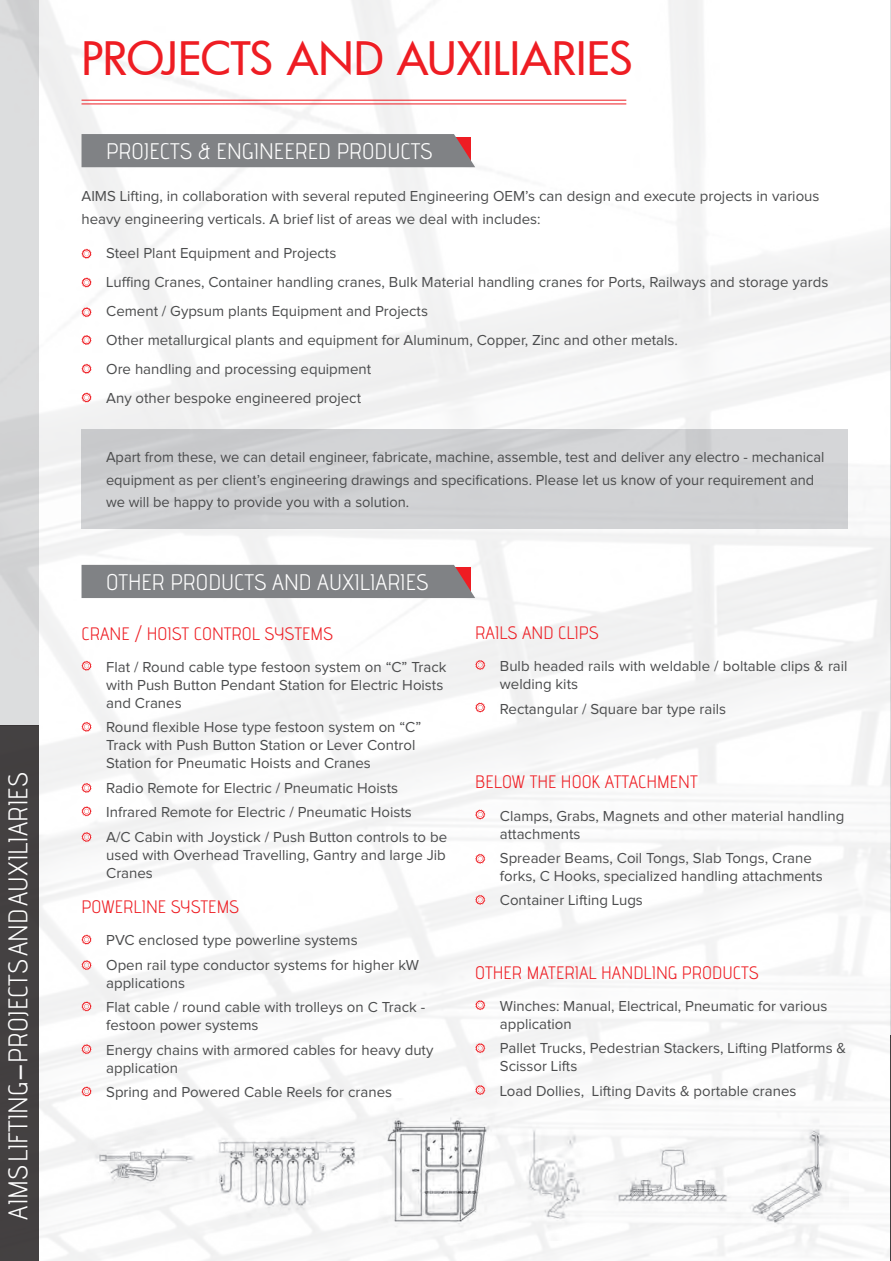
<style>
.page{position:relative;width:891px;height:1261px;background:#fff}
.page>*{position:absolute;margin:0;border:0;box-sizing:border-box;transform-origin:0 0}
.t1{font:500 45px "Futura";color:#ee1d23}
.t2{font:27px "advent";color:#fff}
.t3{font:22.5px "advent";color:#fff}
.t4{font:18px "advent";color:#ee1d23}
.t5{font:15px/18px "Proxima Nova";color:#4b4c4d}
.s1{font-family:"Gill Sans"}
</style>
<div class="page">
<img style="left:39px;top:0;width:850px;height:1260px">
<div style="left:81px;top:428px;width:766px;height:100px;background:#d5d6d8"></div>
<hr style="left:889px;top:1035px;width:1px;height:225px;background:#231f20">
<hr style="left:889px;top:0;width:1px;height:1037px;background:#9d9fa2">
<svg style="left:84px;top:39px;width:188px;height:37px"></svg>
<svg style="left:285px;top:38px;width:98px;height:39px"></svg>
<svg style="left:395px;top:39px;width:88px;height:37px"></svg>
<svg style="left:495px;top:40px;width:14px;height:35px"></svg>
<svg style="left:519px;top:39px;width:57px;height:36px"></svg>
<svg style="left:589px;top:39px;width:42px;height:37px"></svg>
<hr style="left:81px;top:100px;width:545px;height:1px;background:#ee1d23">
<hr style="left:81px;top:103px;width:545px;height:1px;background:#ee1d23">
<div style="left:81px;top:134px;width:394px;height:33px;background:#808285"></div>
<div style="left:81px;top:564px;width:394px;height:34px;background:#808285"></div>
<div style="left:0;top:725px;width:39px;height:535px;background:#444041"></div>
<div style="left:0;top:0;width:39px;height:725px;background:linear-gradient(to right,#dadbdc,#d8d9da)"></div>
<svg style="left:81px;top:660px;width:10px;height:10px"></svg>
<div style="left:83px;top:662px;width:7px;height:7px;border:1px solid #fff;border-radius:50%"></div>
<svg style="left:81px;top:721px;width:10px;height:10px"></svg>
<div style="left:83px;top:723px;width:7px;height:7px;border:1px solid #fff;border-radius:50%"></div>
<svg style="left:81px;top:782px;width:10px;height:10px"></svg>
<div style="left:83px;top:784px;width:7px;height:7px;border:1px solid #fff;border-radius:50%"></div>
<svg style="left:81px;top:806px;width:10px;height:10px"></svg>
<div style="left:83px;top:808px;width:7px;height:6px;border:1px solid #fff;border-radius:50%"></div>
<svg style="left:81px;top:831px;width:10px;height:11px"></svg>
<div style="left:83px;top:833px;width:7px;height:7px;border:1px solid #fff;border-radius:50%"></div>
<svg style="left:475px;top:659px;width:10px;height:11px"></svg>
<div style="left:477px;top:661px;width:6px;height:7px;border:1px solid #fff;border-radius:50%"></div>
<svg style="left:475px;top:702px;width:10px;height:10px"></svg>
<svg style="left:475px;top:809px;width:10px;height:10px"></svg>
<svg style="left:475px;top:853px;width:10px;height:10px"></svg>
<svg style="left:475px;top:894px;width:10px;height:10px"></svg>
<svg style="left:475px;top:999px;width:10px;height:10px"></svg>
<div style="left:477px;top:1001px;width:6px;height:7px;border:1px solid #fff;border-radius:50%"></div>
<svg style="left:475px;top:1042px;width:10px;height:10px"></svg>
<div style="left:477px;top:1044px;width:6px;height:7px;border:1px solid #fff;border-radius:50%"></div>
<svg style="left:475px;top:1084px;width:10px;height:10px"></svg>
<svg style="left:81px;top:934px;width:10px;height:10px"></svg>
<div style="left:83px;top:936px;width:7px;height:6px;border:1px solid #fff;border-radius:50%"></div>
<svg style="left:81px;top:959px;width:10px;height:10px"></svg>
<div style="left:83px;top:961px;width:7px;height:7px;border:1px solid #fff;border-radius:50%"></div>
<svg style="left:81px;top:1001px;width:10px;height:10px"></svg>
<div style="left:83px;top:1003px;width:7px;height:6px;border:1px solid #fff;border-radius:50%"></div>
<svg style="left:81px;top:1043px;width:10px;height:10px"></svg>
<div style="left:83px;top:1045px;width:7px;height:7px;border:1px solid #fff;border-radius:50%"></div>
<svg style="left:81px;top:1086px;width:10px;height:10px"></svg>
<div style="left:83px;top:1088px;width:7px;height:6px;border:1px solid #fff;border-radius:50%"></div>
<svg style="left:81px;top:249px;width:10px;height:10px"></svg>
<svg style="left:81px;top:277px;width:10px;height:10px"></svg>
<svg style="left:81px;top:335px;width:10px;height:10px"></svg>
<svg style="left:81px;top:307px;width:10px;height:10px"></svg>
<svg style="left:81px;top:364px;width:10px;height:10px"></svg>
<svg style="left:81px;top:392px;width:10px;height:10px"></svg>
<img style="left:81px;top:1098px;width:767px;height:141px">
<h2 class="t2" style="left:1px;top:1219px;width:448px;rotate:-90deg">AIMS LIFTING <span class="s1">–</span> PROJECTS AND AUXILIARIES</h2>
<h1 class="t1" style="left:81px;top:28px;width:553px">PROJECTS AND AUXILIARIES</h1>
<h3 class="t3" style="left:106px;top:137px;width:328px">PROJECTS &amp; ENGINEERED PRODUCTS</h3>
<p class="t5" style="left:81px;top:185px;width:739px;line-height:22.5px">AIMS Lifting, in collaboration with several reputed Engineering OEM’s can design and execute projects in various heavy engineering verticals. A brief list of areas we deal with includes:</p>
<p class="t5" style="left:106px;top:239px;width:723px;line-height:28.8px">Steel Plant Equipment and Projects<br>Luffing Cranes, Container handling cranes, Bulk Material handling cranes for Ports, Railways and storage yards Cement / Gypsum plants Equipment and Projects<br>Other metallurgical plants and equipment for Aluminum, Copper, Zinc and other metals.<br>Ore handling and processing equipment<br>Any other bespoke engineered project</p>
<p class="t5" style="left:106px;top:446px;width:719px;line-height:22.5px">Apart from these, we can detail engineer, fabricate, machine, assemble, test and deliver any electro - mechanical equipment as per client’s engineering drawings and specifications. Please let us know of your requirement and we will be happy to provide you with a solution.</p>
<h3 class="t3" style="left:106px;top:567px;width:324px">OTHER PRODUCTS AND AUXILIARIES</h3>
<p class="t4" style="left:81px;top:622px;width:253px">CRANE / HOIST CONTROL SYSTEMS</p>
<p class="t5" style="left:106px;top:658px;width:342px">Flat / Round cable type festoon system on “C” Track with Push Button Pendant Station for Electric Hoists and Cranes</p>
<p class="t5" style="left:106px;top:719px;width:316px">Round flexible Hose type festoon system on “C”<br>Track with Push Button Station or Lever Control<br>Station for Pneumatic Hoists and Cranes</p>
<p class="t5" style="left:106px;top:776px;width:342px;line-height:24.3px">Radio Remote for Electric / Pneumatic Hoists<br>Infrared Remote for Electric / Pneumatic Hoists<br>A/C Cabin with Joystick / Push Button controls to be</p>
<p class="t5" style="left:106px;top:846px;width:341px">used with Overhead Travelling, Gantry and large Jib<br>Cranes</p>
<p class="t4" style="left:81px;top:895px;width:159px">POWERLINE SYSTEMS</p>
<p class="t5" style="left:106px;top:928px;width:314px;line-height:24.3px">PVC enclosed type powerline systems<br>Open rail type conductor systems for higher kW</p>
<p class="t5" style="left:106px;top:971px;width:320px;line-height:24.3px">applications<br>Flat cable / round cable with trolleys on C Track -</p>
<p class="t5" style="left:106px;top:1013px;width:328px;line-height:24.3px">festoon power systems<br>Energy chains with armored cables for heavy duty</p>
<p class="t5" style="left:106px;top:1055px;width:287px;line-height:24.3px">application<br>Spring and Powered Cable Reels for cranes</p>
<p class="t4" style="left:475px;top:622px;width:125px">RAILS AND CLIPS</p>
<p class="t5" style="left:499px;top:658px;width:349px">Bulb headed rails with weldable / boltable clips &amp; rail welding kits</p>
<p class="t5" style="left:499px;top:700px;width:228px">Rectangular / Square bar type rails</p>
<p class="t4" style="left:475px;top:770px;width:224px">BELOW THE HOOK ATTACHMENT</p>
<p class="t5" style="left:499px;top:807px;width:346px">Clamps, Grabs, Magnets and other material handling attachments</p>
<p class="t5" style="left:499px;top:849px;width:324px">Spreader Beams, Coil Tongs, Slab Tongs, Crane forks, C Hooks, specialized handling attachments</p>
<p class="t5" style="left:499px;top:891px;width:144px">Container Lifting Lugs</p>
<p class="t4" style="left:475px;top:961px;width:285px">OTHER MATERIAL HANDLING PRODUCTS</p>
<p class="t5" style="left:499px;top:997px;width:329px">Winches: Manual, Electrical, Pneumatic for various application</p>
<p class="t5" style="left:499px;top:1039px;width:347px">Pallet Trucks, Pedestrian Stackers, Lifting Platforms &amp;<br>Scissor Lifts</p>
<p class="t5" style="left:499px;top:1082px;width:298px">Load Dollies, Lifting Davits &amp; portable cranes</p>
</div>
